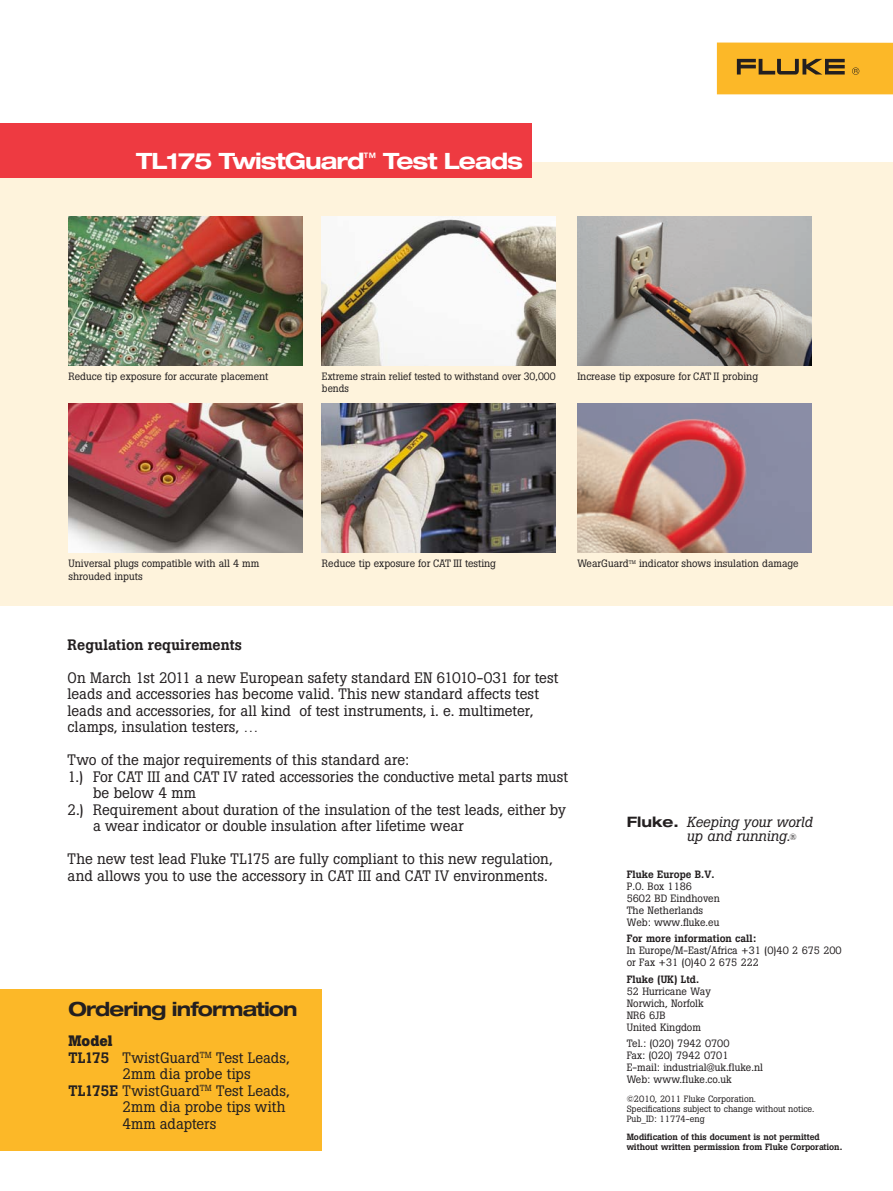
<style>
.page{position:relative;width:893px;height:1191px;background:#fff}
.page>*{position:absolute;margin:0;border:0;box-sizing:border-box;transform-origin:0 0}
.t1{font:700 expanded 22.5px "Helvetica Neue LT Std";letter-spacing:-.045em;color:#fff}
.t2{font:700 expanded 19.5px "Helvetica Neue LT Std";letter-spacing:-.045em;color:#231f20}
.t3{font:15px/16.5px "Boton Pro";letter-spacing:.005em;color:#231f20}
.t4{font:500 15px "Boton Pro";color:#231f20}
.t5{font:700 15px "Boton Pro";color:#231f20}
.t6{font:italic 14.4px/14.4px "Boton Pro";color:#231f20}
.t7{font:10.5px/12px "Boton Pro";color:#231f20}
.t8{font:500 10.5px "Boton Pro";color:#231f20}
.t9{font:10.5px/12.6px "Boton Pro";color:#231f20;scale:.96 1}
.t10{font:9px/9.8px "Boton Pro";color:#231f20}
.t11{font:500 9px/9.8px "Boton Pro";letter-spacing:-.005em;color:#231f20}
.s1{font-weight:500}
.s2{font-family:"Helvetica Neue LT Std";font-weight:700;font-style:normal;font-stretch:expanded}
.s3{font-style:normal;font-size:9px}
</style>
<div class="page">
<div style="left:0;top:162px;width:893px;height:443px;background:#fef3dc"></div>
<img style="left:322px;top:404px;width:234px;height:149px">
<img style="left:577px;top:217px;width:234px;height:148px">
<img style="left:68px;top:404px;width:234px;height:149px">
<img style="left:577px;top:404px;width:234px;height:149px">
<img style="left:68px;top:217px;width:234px;height:148px">
<img style="left:322px;top:217px;width:234px;height:148px">
<div style="left:0;top:123px;width:532px;height:55px;background:#ee3a41"></div>
<div style="left:0;top:988px;width:322px;height:162px;background:#fcb828"></div>
<div style="left:717px;top:43px;width:176px;height:51px;background:#fcb828"></div>
<svg style="left:737px;top:59px;width:108px;height:16px"></svg>
<svg style="left:852px;top:67px;width:7px;height:8px"></svg>
<h1 class="t1" style="left:136px;top:152px;width:388px">TL175 TwistGuard<sup>™</sup> Test Leads</h1>
<p class="t7" style="left:68px;top:371px;width:202px">Reduce tip exposure for accurate placement</p>
<p class="t9" style="left:322px;top:371px;width:245px">Extreme strain relief tested to withstand over 30,000 bends</p>
<p class="t7" style="left:577px;top:371px;width:182px">Increase tip exposure for CAT II probing</p>
<p class="t7" style="left:322px;top:559px;width:176px">Reduce tip exposure for CAT III testing</p>
<p class="t7" style="left:68px;top:558px;width:192px;line-height:12.6px">Universal plugs compatible with all 4 mm shrouded inputs</p>
<p class="t7" style="left:577px;top:559px;width:223px">WearGuard<sup>TM</sup> indicator shows insulation damage</p>
<p class="t4" style="left:68px;top:639px;width:176px">Regulation requirements</p>
<p class="t3" style="left:68px;top:670px;width:492px">On March 1st 2011 a new European safety standard EN 61010-031 for test leads and accessories has become valid. This new standard affects test leads and accessories, for all kind of test instruments, i. e. multimeter, clamps, insulation testers, …</p>
<p class="t3" style="left:68px;top:753px;width:343px">Two of the major requirements of this standard are:</p>
<p class="t3" style="left:68px;top:769px;width:502px">1.) For CAT III and CAT IV rated accessories the conductive metal parts must</p>
<p class="t3" style="left:93px;top:786px;width:104px">be below 4 mm</p>
<p class="t3" style="left:68px;top:802px;width:500px">2.) Requirement about duration of the insulation of the test leads, either by</p>
<p class="t3" style="left:93px;top:819px;width:372px">a wear indicator or double insulation after lifetime wear</p>
<p class="t3" style="left:68px;top:852px;width:487px">The new test lead Fluke TL175 are fully compliant to this new regulation, and allows you to use the accessory in CAT III and CAT IV environments.</p>
<h2 class="t2" style="left:68px;top:1002px;width:231px">Ordering information</h2>
<p class="t5" style="left:68px;top:1035px;width:46px">Model</p>
<p class="t3" style="left:68px;top:1050px;width:223px"><span class="s1">TL175</span> TwistGuard<sup>TM</sup> Test Leads,</p>
<p class="t3" style="left:122px;top:1067px;width:130px">2mm dia probe tips</p>
<p class="t3" style="left:68px;top:1083px;width:223px"><span class="s1">TL175E</span> TwistGuard<sup>TM</sup> Test Leads,</p>
<p class="t3" style="left:122px;top:1100px;width:165px">2mm dia probe tips with</p>
<p class="t3" style="left:122px;top:1116px;width:95px">4mm adapters</p>
<p class="t6" style="left:687px;top:816px;width:127px;text-indent:-60px"><span class="s2">Fluke.</span> Keeping your world up and running.<span class="s3">®</span></p>
<p class="t8" style="left:627px;top:870px;width:89px">Fluke Europe B.V.</p>
<p class="t7" style="left:627px;top:881px;width:95px">P.O. Box 1186<br>5602 BD Eindhoven<br>The Netherlands<br>Web: www.fluke.eu</p>
<p class="t8" style="left:627px;top:934px;width:131px">For more information call:</p>
<p class="t7" style="left:627px;top:945px;width:217px">In Europe/M-East/Africa +31 (0)40 2 675 200 or Fax +31 (0)40 2 675 222</p>
<p class="t8" style="left:627px;top:975px;width:74px">Fluke (UK) Ltd.</p>
<p class="t7" style="left:627px;top:986px;width:86px">52 Hurricane Way<br>Norwich, Norfolk<br>NR6 6JB<br>United Kingdom</p>
<p class="t7" style="left:627px;top:1038px;width:138px">Tel.: (020) 7942 0700<br>Fax: (020) 7942 0701<br>E-mail: industrial@uk.fluke.nl<br>Web: www.fluke.co.uk</p>
<p class="t10" style="left:627px;top:1095px;width:189px">©2010, 2011 Fluke Corporation.<br>Specifications subject to change without notice.<br>Pub_ID: 11774-eng</p>
<p class="t11" style="left:627px;top:1133px;width:217px">Modification of this document is not permitted without written permission from Fluke Corporation.</p>
</div>
